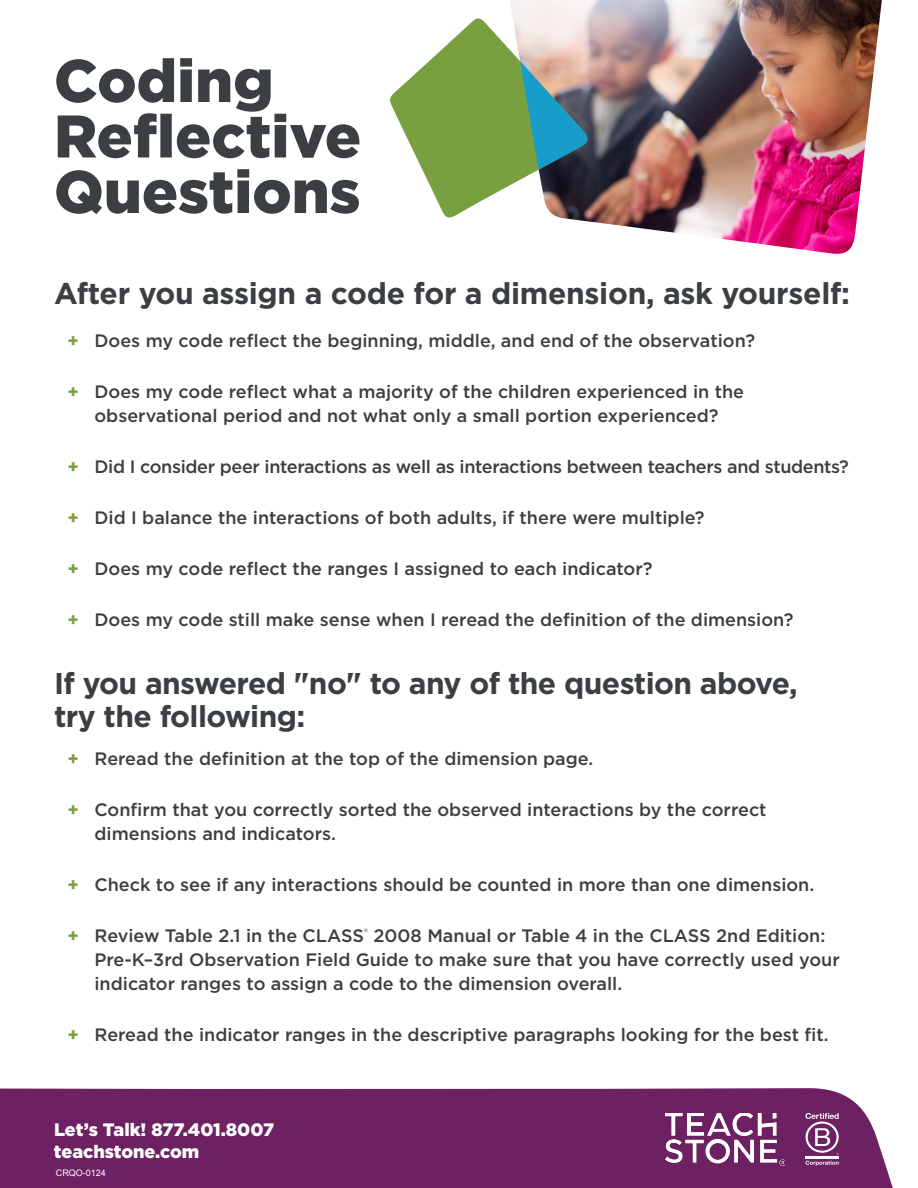
<style>
.page{position:relative;width:918px;height:1188px;background:#fff}
.page>*{position:absolute;margin:0;border:0;box-sizing:border-box;transform-origin:0 0}
.t1{font:900 60px/55.5px "Gotham";color:#3c3f42}
.t2{font:700 30px/33px "Gotham";letter-spacing:-.02em;color:#3b3f42}
.t3{font:500 18px/24px "Gotham";color:#3c3f42}
.t4{font:500 18px "Gotham";letter-spacing:-.02em;color:#3c3f42}
.t5{font:900 18px/21.6px "Gotham";color:#fff}
.t6{font:9px "Arial";color:#fff}
.s1{font-weight:700;color:#79a13e}
</style>
<div class="page">
<img style="left:510px;top:0;width:372px;height:254px">
<div style="left:0;top:1088px;width:893px;height:100px;background:#6e2162"></div>
<hr style="left:806px;top:1156px;width:33px;height:2px;background:#fff">
<svg style="left:806px;top:1113px;width:33px;height:42px"></svg>
<svg style="left:806px;top:1161px;width:33px;height:5px"></svg>
<img style="left:665px;top:1113px;width:120px;height:53px">
<svg style="left:390px;top:17px;width:200px;height:202px"></svg>
<p class="t1" style="left:54px;top:52px;width:309px">Coding<br>Reflective<br>Questions</p>
<p class="t2" style="left:54px;top:276px;width:798px">After you assign a code for a dimension, ask yourself:</p>
<p class="t3" style="left:68px;top:328px;width:689px"><span class="s1">+</span> Does my code reflect the beginning, middle, and end of the observation?</p>
<p class="t3" style="left:68px;top:379px;width:678px;text-align:center"><span class="s1">+</span> Does my code reflect what a majority of the children experienced in the observational period and not what only a small portion experienced?</p>
<p class="t4" style="left:68px;top:455px;width:783px"><span class="s1">+</span> Did I consider peer interactions as well as interactions between teachers and students?</p>
<p class="t3" style="left:68px;top:505px;width:639px"><span class="s1">+</span> Did I balance the interactions of both adults, if there were multiple?</p>
<p class="t3" style="left:68px;top:556px;width:587px"><span class="s1">+</span> Does my code reflect the ranges I assigned to each indicator?</p>
<p class="t3" style="left:68px;top:607px;width:728px"><span class="s1">+</span> Does my code still make sense when I reread the definition of the dimension?</p>
<p class="t2" style="left:54px;top:667px;width:745px">If you answered "no" to any of the question above, try the following:</p>
<p class="t3" style="left:68px;top:746px;width:527px"><span class="s1">+</span> Reread the definition at the top of the dimension page.</p>
<p class="t3" style="left:94px;top:797px;width:674px;text-indent:-27px"><span class="s1">+</span> Confirm that you correctly sorted the observed interactions by the correct dimensions and indicators.</p>
<p class="t3" style="left:68px;top:872px;width:748px"><span class="s1">+</span> Check to see if any interactions should be counted in more than one dimension.</p>
<p class="t3" style="left:94px;top:923px;width:747px;text-indent:-27px"><span class="s1">+</span> Review Table 2.1 in the CLASS<sup>®</sup> 2008 Manual or Table 4 in the CLASS 2nd Edition:<br>Pre-K–3rd Observation Field Guide to make sure that you have correctly used your indicator ranges to assign a code to the dimension overall.</p>
<p class="t3" style="left:68px;top:1022px;width:763px"><span class="s1">+</span> Reread the indicator ranges in the descriptive paragraphs looking for the best fit.</p>
<p class="t5" style="left:54px;top:1119px;width:222px">Let’s Talk! 877.401.8007 teachstone.com</p>
<p class="t6" style="left:56px;top:1167px;width:52px">CRQO-0124</p>
</div>
